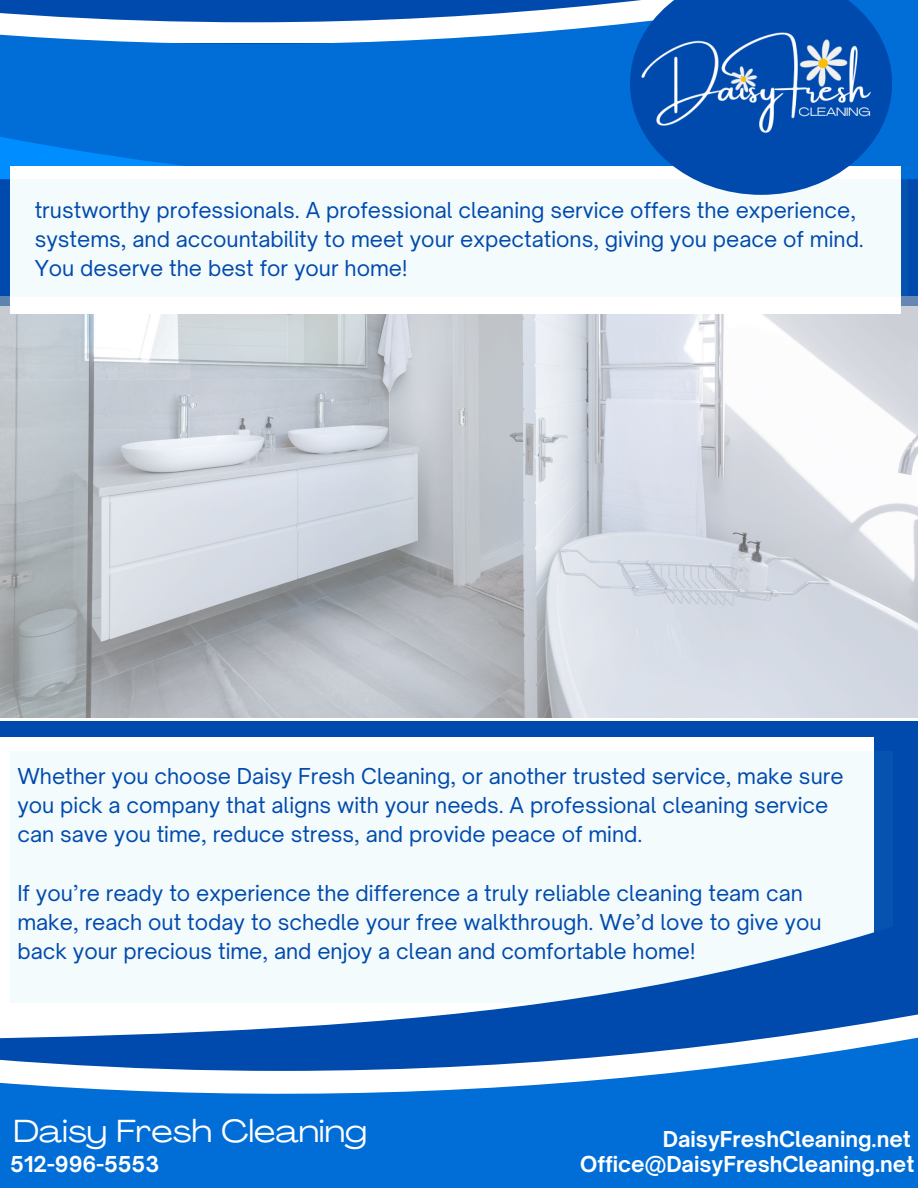
<style>
.page{position:relative;width:918px;height:1188px;background:#fff}
.page>*{position:absolute;margin:0;border:0;box-sizing:border-box;transform-origin:0 0}
.t1{font:expanded 31.5px "Agrandir";color:#fff}
.t2{font:21px/29.2px "Open Sauce One";color:#004aad}
.t3{font:700 21px "Open Sauce One";color:#fff}
</style>
<div class="page">
<svg style="left:306px;top:0;width:612px;height:179px;fill:#016dd6"></svg>
<svg style="left:0;top:0;width:306px;height:179px;fill:#016dd6"></svg>
<img style="left:0;top:297px;width:918px;height:420px">
<div style="left:10px;top:166px;width:890px;height:148px;background:#fff"></div>
<div style="left:10px;top:179px;width:897px;height:118px;background:#f3fbfd"></div>
<svg style="left:673px;top:166px;width:176px;height:29px;fill:#004aad"></svg>
<img style="left:627px;top:0;width:291px;height:166px">
<div style="left:0;top:721px;width:918px;height:263px;background:#004aad"></div>
<div style="left:0;top:738px;width:873px;height:450px;background:#fff"></div>
<div style="left:10px;top:751px;width:883px;height:251px;background:#f3fbfd"></div>
<svg style="left:10px;top:877px;width:908px;height:135px"></svg>
<svg style="left:0;top:1012px;width:918px;height:176px;fill:#016dd6"></svg>
<svg style="left:0;top:1044px;width:338px;height:144px;fill:#016dd6"></svg>
<p class="t2" style="left:35px;top:195px;width:831px">trustworthy professionals. A professional cleaning service offers the experience, systems, and accountability to meet your expectations, giving you peace of mind.</p>
<p class="t2" style="left:35px;top:254px;width:374px">You deserve the best for your home!</p>
<p class="t2" style="left:17px;top:761px;width:828px">Whether you choose Daisy Fresh Cleaning, or another trusted service, make sure you pick a company that aligns with your needs. A professional cleaning service can save you time, reduce stress, and provide peace of mind.</p>
<p class="t2" style="left:17px;top:878px;width:806px">If you’re ready to experience the difference a truly reliable cleaning team can make, reach out today to schedle your free walkthrough. We’d love to give you back your precious time, and enjoy a clean and comfortable home!</p>
<p class="t1" style="left:13px;top:1118px;width:355px">Daisy Fresh Cleaning</p>
<p class="t3" style="left:10px;top:1151px;width:151px">512-996-5553</p>
<p class="t3" style="left:663px;top:1126px;width:250px">DaisyFreshCleaning.net</p>
<p class="t3" style="left:580px;top:1151px;width:336px">Office@DaisyFreshCleaning.net</p>
</div>
